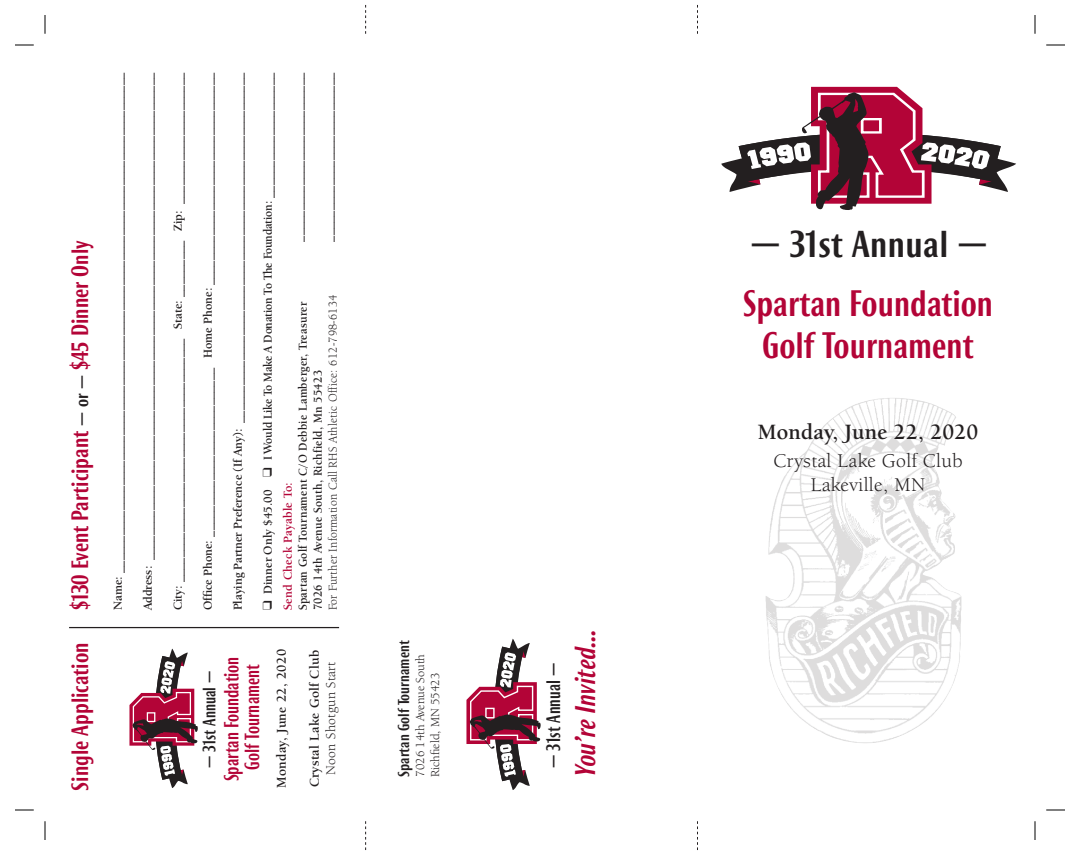
<style>
.page{position:relative;width:1080px;height:855px;background:#fff}
.page>*{position:absolute;margin:0;border:0;box-sizing:border-box;transform-origin:0 0}
.t1{font:500 35.62px "Roxy";letter-spacing:.01em;color:#231f20;scale:1.05 1}
.t2{font:500 35px/37.1px "Roxy";color:#b30437;scale:1.05 1}
.t3{font:500 35px "Roxy";color:#b30437}
.t4{font:500 30.88px "Roxy";color:#231f20;scale:1.05 1}
.t5{font:italic 500 27.5px "Roxy";color:#b30437}
.t6{font:500 22.5px "Roxy";color:#b30437}
.t7{font:700 22.5px "Berkeley Oldstyle IT Cby BT";letter-spacing:.01em;color:#231f20}
.t8{font:500 21.12px "Roxy";color:#b30437;scale:.9 1}
.t9{font:20px/24px "Berkeley Oldstyle IT Cby BT";letter-spacing:.025em;color:#231f20;text-align:center}
.t10{font:500 19.5px/20.8px "Roxy";color:#b30437;text-align:center;scale:.9 1}
.t11{font:500 18.62px "Roxy";color:#231f20;scale:.9 1}
.t12{font:500 17.12px "Roxy";color:#231f20;scale:.9 1}
.t13{font:500 15px "Roxy";color:#231f20}
.t14{font:700 13.75px "Berkeley Oldstyle IT Cby BT";letter-spacing:.025em;color:#231f20}
.t15{font:13.75px "Berkeley Oldstyle IT Cby BT";letter-spacing:.025em;color:#231f20}
.t16{font:700 12.5px "Berkeley Oldstyle IT Cby BT";color:#231f20}
.t17{font:700 12.5px/15px "Berkeley Oldstyle IT Cby BT";letter-spacing:.025em;color:#231f20;scale:.95 1}
.t18{font:12.5px "Berkeley Oldstyle IT Cby BT";letter-spacing:.025em;color:#231f20;scale:.95 1}
.t19{font:12.5px/15px "Berkeley Oldstyle IT Cby BT";color:#231f20}
.t20{font:700 12.5px "Berkeley Oldstyle IT Cby BT";letter-spacing:.025em;color:#b30437}
.s1{font-size:17.5px;color:#231f20}
</style>
<div class="page">
<img style="left:765px;top:398px;width:197px;height:345px">
<svg style="left:721px;top:87px;width:295px;height:123px"></svg>
<svg style="left:466px;top:639px;width:75px;height:151px"></svg>
<svg style="left:365px;top:5px;width:1px;height:29px"></svg>
<svg style="left:697px;top:5px;width:1px;height:29px"></svg>
<svg style="left:365px;top:821px;width:1px;height:29px"></svg>
<svg style="left:697px;top:821px;width:1px;height:29px"></svg>
<svg style="left:129px;top:649px;width:69px;height:139px"></svg>
<hr style="left:69px;top:627px;width:270px;height:1px;background:#231f20">
<svg style="left:15px;top:44px;width:19px;height:2px"></svg>
<svg style="left:1046px;top:44px;width:19px;height:2px"></svg>
<svg style="left:15px;top:809px;width:19px;height:2px"></svg>
<svg style="left:1046px;top:809px;width:19px;height:2px"></svg>
<svg style="left:44px;top:15px;width:2px;height:19px"></svg>
<svg style="left:44px;top:821px;width:2px;height:19px"></svg>
<svg style="left:1034px;top:15px;width:2px;height:19px"></svg>
<svg style="left:1034px;top:821px;width:2px;height:19px"></svg>
<h3 class="t6" style="left:67px;top:610px;width:371px;rotate:-90deg">$130 Event Participant <span class="s1">— or —</span> $45 Dinner Only</h3>
<h3 class="t6" style="left:67px;top:791px;width:149px;rotate:-90deg">Single Application</h3>
<p class="t16" style="left:110px;top:610px;width:539px;rotate:-90deg">Name: ________________________________________________________________________________</p>
<p class="t16" style="left:140px;top:610px;width:539px;rotate:-90deg">Address: ______________________________________________________________________________</p>
<p class="t16" style="left:170px;top:610px;width:539px;rotate:-90deg">City: _______________________________________ State: _________ Zip: _____________________</p>
<p class="t16" style="left:200px;top:610px;width:539px;rotate:-90deg">Office Phone: ___________________________ Home Phone: __________________________________</p>
<p class="t16" style="left:230px;top:610px;width:539px;rotate:-90deg">Playing Partner Preference (If Any): ________________________________________________________</p>
<p class="t16" style="left:260px;top:610px;width:539px;rotate:-90deg">❑ Dinner Only $45.00 ❑ I Would Like To Make A Donation To The Foundation: ____________________</p>
<p class="t16" style="left:290px;top:242px;width:170px;rotate:-90deg">___________________________</p>
<p class="t16" style="left:320px;top:242px;width:170px;rotate:-90deg">___________________________</p>
<p class="t17" style="left:295px;top:610px;width:326px;rotate:-90deg">Spartan Golf Tournament C/O Debbie Lamberger, Treasurer<br>7026 14th Avenue South, Richfield, Mn 55423</p>
<p class="t18" style="left:326px;top:610px;width:334px;rotate:-90deg">For Further Information Call RHS Athletic Office: 612-798-6134</p>
<p class="t20" style="left:280px;top:610px;width:130px;rotate:-90deg">Send Check Payable To:</p>
<h3 class="t12" style="left:199px;top:768px;width:109px;rotate:-90deg">— 31st Annual —</h3>
<h3 class="t10" style="left:221px;top:781px;width:140px;rotate:-90deg">Spartan Foundation<br>Golf Tournament</h3>
<p class="t14" style="left:273px;top:788px;width:140px;rotate:-90deg">Monday, June 22, 2020</p>
<p class="t14" style="left:306px;top:787px;width:139px;rotate:-90deg">Crystal Lake Golf Club</p>
<p class="t15" style="left:323px;top:775px;width:114px;rotate:-90deg">Noon Shotgun Start</p>
<p class="t13" style="left:395px;top:777px;width:138px;rotate:-90deg">Spartan Golf Tournament</p>
<p class="t19" style="left:413px;top:777px;width:124px;rotate:-90deg">7026 14th Avenue South<br>Richfield, MN 55423</p>
<h3 class="t11" style="left:542px;top:768px;width:118px;rotate:-90deg">— 31st Annual —</h3>
<h3 class="t5" style="left:569px;top:776px;width:149px;rotate:-90deg">You’re Invited...</h3>
<h3 class="t8" style="left:565px;top:783px;width:152px;rotate:-90deg">Spartan Foundation</h3>
<h3 class="t4" style="left:764px;top:213px;width:196px">— 31st Annual —</h3>
<h1 class="t1" style="left:751px;top:223px;width:227px">— 31st Annual —</h1>
<h2 class="t3" style="left:743px;top:282px;width:252px">Spartan Foundation</h2>
<h2 class="t2" style="left:760px;top:290px;width:214px">Golf Tournament<br>Golf Tournament</h2>
<h3 class="t7" style="left:758px;top:418px;width:222px">Monday, June 22, 2020</h3>
<h3 class="t9" style="left:773px;top:449px;width:191px">Crystal Lake Golf Club<br>Lakeville, MN</h3>
</div>
